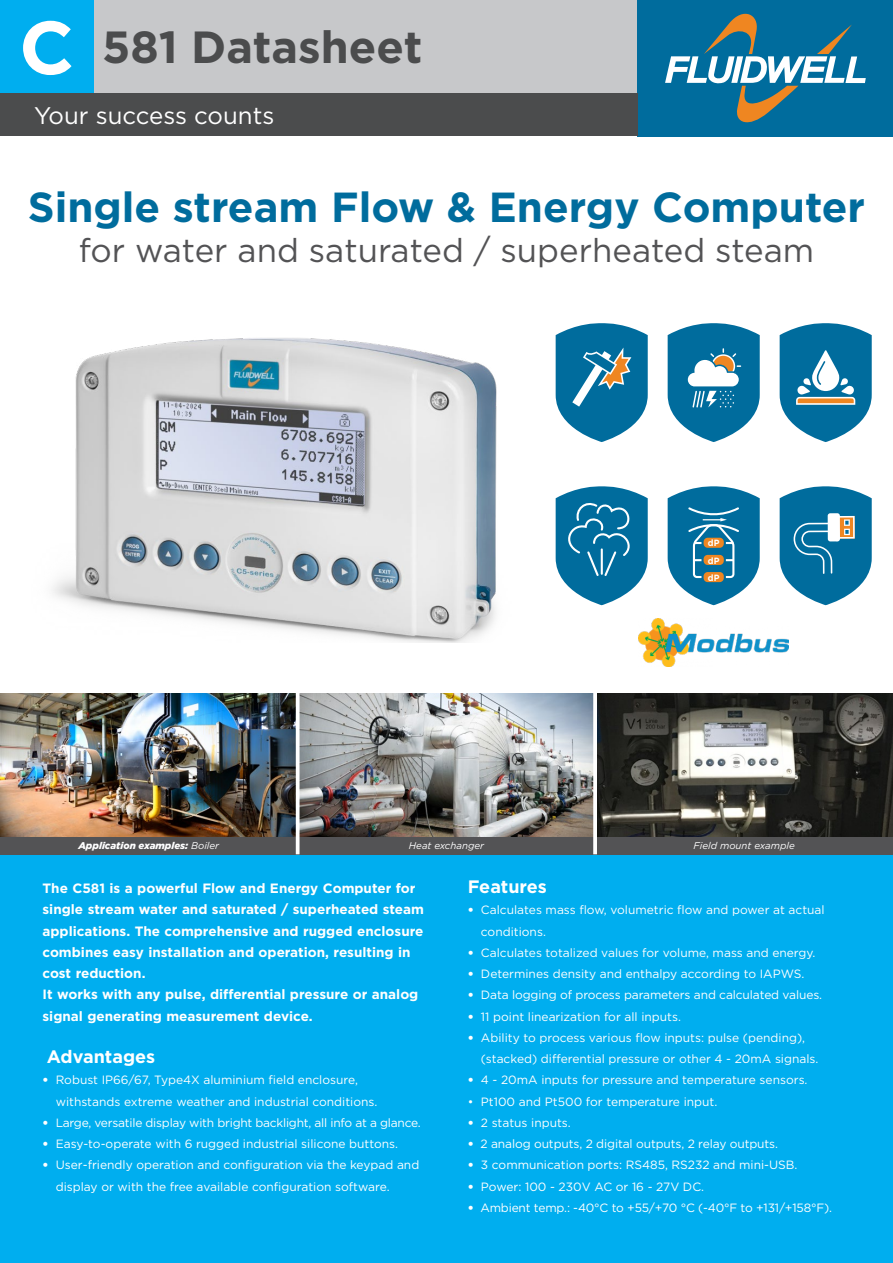
<style>
.page{position:relative;width:893px;height:1263px;background:#fff}
.page>*{position:absolute;margin:0;border:0;box-sizing:border-box;transform-origin:0 0}
.t1{font:700 75px "Gotham Pro";color:#fff}
.t2{font:700 45px "Gotham Pro";color:#4b4c4d}
.t3{font:700 42px "Gotham Pro";color:#006c9d}
.t4{font:33px "Gotham Pro";color:#535355}
.t5{font:24px "Gotham Pro";color:#fff}
.t6{font:700 18px "Gotham Pro";color:#fff}
.t7{font:700 13.5px/21.3px "Gotham Pro";color:#fff}
.t8{font:12px/21.3px "Gotham Pro";color:#fff}
.t9{font:12px "Gotham Pro";letter-spacing:-.02em;color:#fff}
.t10{font:italic 9.75px "Gotham Pro";color:#fff}
.t11{font:italic 900 9.75px "Gotham Pro";color:#fff}
.t12{font:700 9px "Gotham Pro";color:#fff;scale:.95 1}
.s1{font-weight:400}
.s2{font-weight:900}
</style>
<div class="page">
<img style="left:52px;top:338px;width:445px;height:305px">
<div style="left:94px;top:0;width:544px;height:94px;background:#c7c8ca"></div>
<div style="left:0;top:0;width:94px;height:94px;background:#00aeef"></div>
<div style="left:638px;top:0;width:255px;height:136px;background:#006c9d"></div>
<svg style="left:665px;top:14px;width:201px;height:108px"></svg>
<div style="left:0;top:94px;width:638px;height:42px;background:#4b4c4d"></div>
<img style="left:0;top:693px;width:893px;height:144px">
<div style="left:0;top:850px;width:893px;height:413px;background:#00aeef"></div>
<svg style="left:780px;top:486px;width:92px;height:119px"></svg>
<div style="left:298px;top:837px;width:297px;height:17px;background:#535355"></div>
<div style="left:0;top:837px;width:298px;height:17px;background:#535355"></div>
<div style="left:595px;top:837px;width:298px;height:17px;background:#535355"></div>
<img style="left:638px;top:618px;width:151px;height:48px">
<svg style="left:296px;top:693px;width:4px;height:161px"></svg>
<svg style="left:593px;top:693px;width:4px;height:161px"></svg>
<svg style="left:556px;top:486px;width:92px;height:119px"></svg>
<svg style="left:556px;top:323px;width:92px;height:119px"></svg>
<svg style="left:668px;top:323px;width:92px;height:119px"></svg>
<svg style="left:668px;top:486px;width:92px;height:119px"></svg>
<svg style="left:780px;top:323px;width:92px;height:119px"></svg>
<h1 class="t1" style="left:19px;top:4px;width:57px">C</h1>
<h2 class="t2" style="left:102px;top:21px;width:322px">581 Datasheet</h2>
<h3 class="t5" style="left:34px;top:102px;width:242px">Your success counts</h3>
<h3 class="t3" style="left:28px;top:183px;width:839px">Single stream Flow &amp; Energy Computer</h3>
<h3 class="t4" style="left:79px;top:232px;width:737px">for water and saturated / superheated steam</h3>
<p class="t12" style="left:708px;top:538px;width:14px">dP</p>
<p class="t12" style="left:708px;top:572px;width:14px">dP</p>
<p class="t12" style="left:708px;top:555px;width:14px">dP</p>
<p class="t11" style="left:78px;top:840px;width:142px">Application examples: <span class="s1">Boiler</span></p>
<p class="t10" style="left:409px;top:840px;width:77px">Heat exchanger</p>
<p class="t10" style="left:693px;top:840px;width:103px">Field mount example</p>
<p class="t7" style="left:43px;top:877px;width:383px">The C581 is a powerful Flow and Energy Computer for single stream water and saturated / superheated steam applications. The comprehensive and rugged enclosure combines easy installation and operation, resulting in cost reduction.<br>It works with any pulse, differential pressure or analog signal generating measurement device.</p>
<h3 class="t6" style="left:47px;top:1046px;width:110px">Advantages</h3>
<p class="t8" style="left:56px;top:1069px;width:323px;text-indent:-13px"><span class="s2">•</span> Robust IP66/67, Type4X aluminium field enclosure, withstands extreme weather and industrial conditions.</p>
<p class="t9" style="left:43px;top:1116px;width:380px"><span class="s2">•</span> Large, versatile display with bright backlight, all info at a glance.</p>
<p class="t8" style="left:43px;top:1133px;width:357px"><span class="s2">•</span> Easy-to-operate with 6 rugged industrial silicone buttons.</p>
<p class="t8" style="left:56px;top:1154px;width:365px;text-indent:-13px"><span class="s2">•</span> User-friendly operation and configuration via the keypad and display or with the free available configuration software.</p>
<h3 class="t6" style="left:468px;top:876px;width:81px">Features</h3>
<p class="t8" style="left:481px;top:899px;width:345px;text-indent:-13px"><span class="s2">•</span> Calculates mass flow, volumetric flow and power at actual conditions.</p>
<p class="t8" style="left:468px;top:942px;width:349px"><span class="s2">•</span> Calculates totalized values for volume, mass and energy.</p>
<p class="t8" style="left:468px;top:963px;width:338px"><span class="s2">•</span> Determines density and enthalpy according to IAPWS.</p>
<p class="t8" style="left:468px;top:984px;width:356px"><span class="s2">•</span> Data logging of process parameters and calculated values.</p>
<p class="t8" style="left:468px;top:1006px;width:215px"><span class="s2">•</span> 11 point linearization for all inputs.</p>
<p class="t8" style="left:481px;top:1027px;width:339px;text-indent:-13px"><span class="s2">•</span> Ability to process various flow inputs: pulse (pending), (stacked) differential pressure or other 4 - 20mA signals.</p>
<p class="t8" style="left:468px;top:1069px;width:341px"><span class="s2">•</span> 4 - 20mA inputs for pressure and temperature sensors.</p>
<p class="t8" style="left:468px;top:1091px;width:251px">• Pt100 and Pt500 for temperature input.</p>
<p class="t8" style="left:468px;top:1112px;width:105px"><span class="s2">•</span> 2 status inputs.</p>
<p class="t8" style="left:468px;top:1133px;width:312px"><span class="s2">•</span> 2 analog outputs, 2 digital outputs, 2 relay outputs.</p>
<p class="t8" style="left:468px;top:1154px;width:331px"><span class="s2">•</span> 3 communication ports: RS485, RS232 and mini-USB.</p>
<p class="t8" style="left:468px;top:1176px;width:238px"><span class="s2">•</span> Power: 100 - 230V AC or 16 - 27V DC.</p>
<p class="t8" style="left:468px;top:1197px;width:366px"><span class="s2">•</span> Ambient temp.: -40°C to +55/+70 °C (-40°F to +131/+158°F).</p>
</div>
